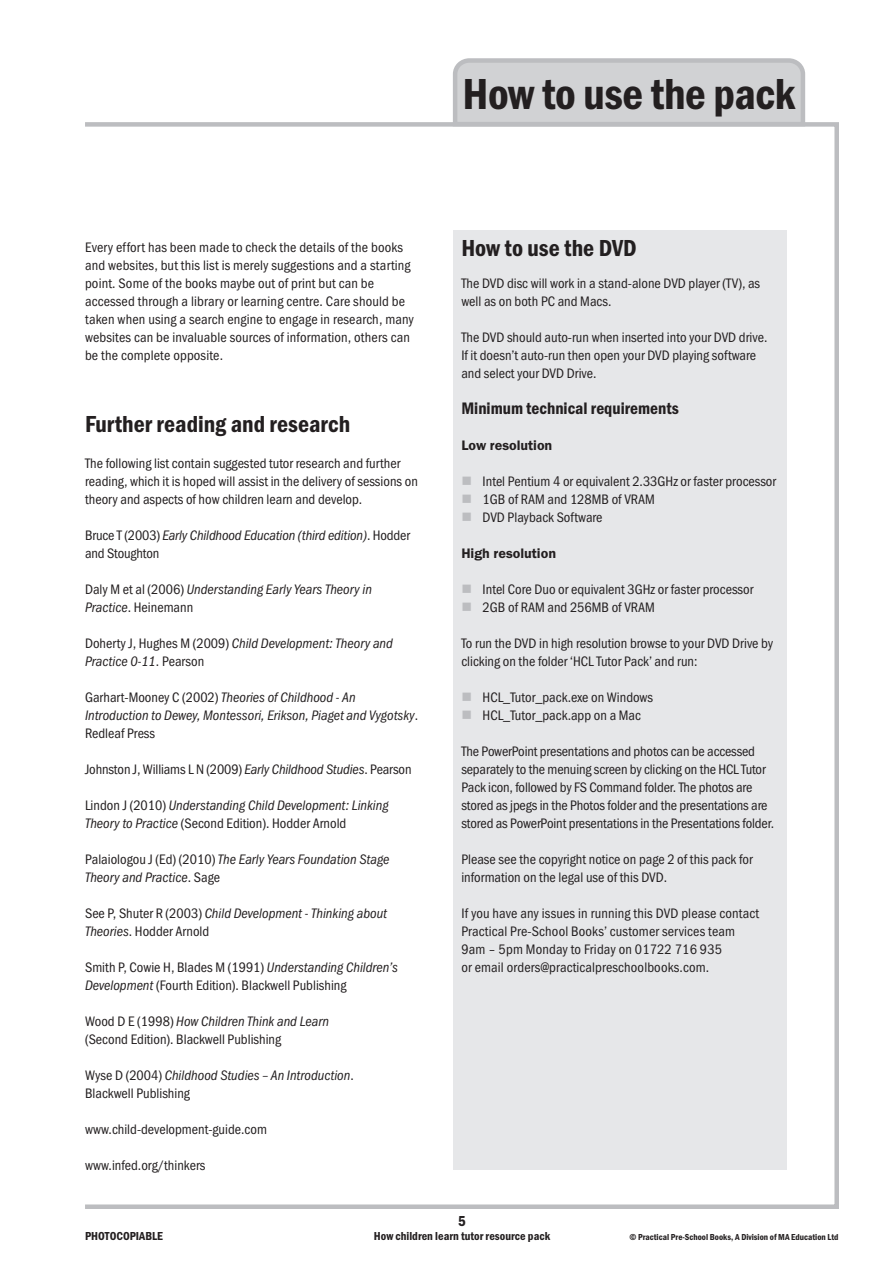
<style>
.page{position:relative;width:893px;height:1263px;background:#fff}
.page>*{position:absolute;margin:0;border:0;box-sizing:border-box;transform-origin:0 0}
.t1{font:45px "Franklin Got URWT Dem Con";letter-spacing:-.01em;color:#231f20}
.t2{font:24px "Franklin Got URWT Dem Con";color:#231f20}
.t3{font:17.25px "Franklin Got URWT Dem Con";color:#231f20}
.t4{font:15px "Franklin Got URWT Dem Con";color:#231f20}
.t5{font:14.25px/18px "Franklin Got URWT Boo Con";color:#231f20}
.t6{font:14.25px/18px "Franklin Got URWT Boo Con Ita";color:#231f20}
.t7{font:14.25px "Franklin Got URWT Dem";color:#231f20}
.t8{font:12px "Franklin Got URWT Dem Con";color:#231f20}
.t9{font:9px "Franklin Got URWT Dem Con";color:#231f20}
.s1{font-family:"Franklin Got URWT Boo Con"}
.s2{font-family:"Franklin Got URWT Boo Con Ita"}
.s3{color:#bcbdc0}
</style>
<div class="page">
<div style="left:83px;top:122px;width:756px;height:1087px;border:4px solid #bcbdc0"></div>
<svg style="left:451px;top:58px;width:357px;height:69px;background:#cecfd2"></svg>
<div style="left:453px;top:230px;width:334px;height:939px;background:#e6e7e9"></div>
<h1 class="t1" style="left:463px;top:68px;width:334px">How to use the pack</h1>
<p class="t5" style="left:85px;top:238px;width:330px">Every effort has been made to check the details of the books and websites, but this list is merely suggestions and a starting point. Some of the books maybe out of print but can be accessed through a library or learning centre. Care should be taken when using a search engine to engage in research, many websites can be invaluable sources of information, others can be the complete opposite.</p>
<h2 class="t2" style="left:85px;top:410px;width:267px">Further reading and research</h2>
<p class="t5" style="left:85px;top:454px;width:334px">The following list contain suggested tutor research and further reading, which it is hoped will assist in the delivery of sessions on theory and aspects of how children learn and develop.</p>
<p class="t6" style="left:85px;top:527px;width:327px"><span class="s1">Bruce T (2003)</span> Early Childhood Education (third edition)<span class="s1">. Hodder</span></p>
<p class="t5" style="left:85px;top:544px;width:76px">and Stoughton</p>
<p class="t6" style="left:85px;top:580px;width:288px"><span class="s1">Daly M et al (2006)</span> Understanding Early Years Theory in</p>
<p class="t5" style="left:85px;top:598px;width:110px"><span class="s2">Practice</span>. Heinemann</p>
<p class="t6" style="left:85px;top:634px;width:309px"><span class="s1">Doherty J, Hughes M (2009)</span> Child Development: Theory and<br>Practice 0-11<span class="s1">. Pearson</span></p>
<p class="t6" style="left:85px;top:688px;width:335px"><span class="s1">Garhart-Mooney C (2002)</span> Theories of Childhood - An<br>Introduction to Dewey, Montessori, Erikson, Piaget and Vygotsky<span class="s1">.</span></p>
<p class="t5" style="left:85px;top:724px;width:72px">Redleaf Press</p>
<p class="t5" style="left:85px;top:760px;width:328px">Johnston J, Williams L N (2009) <span class="s2">Early Childhood Studies</span>. Pearson</p>
<p class="t6" style="left:85px;top:796px;width:305px"><span class="s1">Lindon J (2010)</span> Understanding Child Development: Linking</p>
<p class="t5" style="left:85px;top:814px;width:263px"><span class="s2">Theory to Practice</span> (Second Edition). Hodder Arnold</p>
<p class="t6" style="left:85px;top:850px;width:306px"><span class="s1">Palaiologou J (Ed) (2010)</span> The Early Years Foundation Stage<br>Theory and Practice<span class="s1">. Sage</span></p>
<p class="t6" style="left:85px;top:904px;width:304px"><span class="s1">See P, Shuter R (2003)</span> Child Development - Thinking about</p>
<p class="t5" style="left:85px;top:922px;width:126px"><span class="s2">Theories</span>. Hodder Arnold</p>
<p class="t5" style="left:85px;top:958px;width:314px">Smith P, Cowie H, Blades M (1991) <span class="s2">Understanding Children’s<br>Development</span> (Fourth Edition). Blackwell Publishing</p>
<p class="t6" style="left:85px;top:1012px;width:245px"><span class="s1">Wood D E (1998)</span> How Children Think and Learn</p>
<p class="t5" style="left:85px;top:1030px;width:198px">(Second Edition). Blackwell Publishing</p>
<p class="t6" style="left:85px;top:1066px;width:270px"><span class="s1">Wyse D (2004)</span> Childhood Studies – An Introduction<span class="s1">.</span></p>
<p class="t5" style="left:85px;top:1084px;width:106px">Blackwell Publishing</p>
<p class="t5" style="left:85px;top:1120px;width:183px">www.child-development-guide.com</p>
<p class="t5" style="left:85px;top:1156px;width:122px">www.infed.org/thinkers</p>
<h2 class="t2" style="left:461px;top:234px;width:177px">How to use the DVD</h2>
<p class="t5" style="left:461px;top:274px;width:300px">The DVD disc will work in a stand-alone DVD player (TV), as well as on both PC and Macs.</p>
<p class="t5" style="left:461px;top:328px;width:308px">The DVD should auto-run when inserted into your DVD drive.<br>If it doesn’t auto-run then open your DVD playing software and select your DVD Drive.</p>
<p class="t3" style="left:461px;top:398px;width:219px">Minimum technical requirements</p>
<p class="t7" style="left:461px;top:437px;width:93px">Low resolution</p>
<p class="t5" style="left:461px;top:472px;width:316px"><span class="s3">■</span> Intel Pentium 4 or equivalent 2.33GHz or faster processor</p>
<p class="t5" style="left:461px;top:490px;width:195px"><span class="s3">■</span> 1GB of RAM and 128MB of VRAM</p>
<p class="t5" style="left:461px;top:508px;width:143px"><span class="s3">■</span> DVD Playback Software</p>
<p class="t7" style="left:461px;top:545px;width:96px">High resolution</p>
<p class="t5" style="left:461px;top:580px;width:293px"><span class="s3">■</span> Intel Core Duo or equivalent 3GHz or faster processor</p>
<p class="t5" style="left:461px;top:598px;width:195px"><span class="s3">■</span> 2GB of RAM and 256MB of VRAM</p>
<p class="t5" style="left:461px;top:634px;width:313px">To run the DVD in high resolution browse to your DVD Drive by clicking on the folder ‘HCL Tutor Pack’ and run:</p>
<p class="t5" style="left:461px;top:688px;width:193px"><span class="s3">■</span> HCL_Tutor_pack.exe on Windows</p>
<p class="t5" style="left:461px;top:706px;width:181px"><span class="s3">■</span> HCL_Tutor_pack.app on a Mac</p>
<p class="t5" style="left:461px;top:742px;width:314px">The PowerPoint presentations and photos can be accessed separately to the menuing screen by clicking on the HCL Tutor Pack icon, followed by FS Command folder. The photos are stored as jpegs in the Photos folder and the presentations are stored as PowerPoint presentations in the Presentations folder.</p>
<p class="t5" style="left:461px;top:850px;width:293px">Please see the copyright notice on page 2 of this pack for information on the legal use of this DVD.</p>
<p class="t5" style="left:461px;top:904px;width:299px">If you have any issues in running this DVD please contact Practical Pre-School Books’ customer services team 9am – 5pm Monday to Friday on 01722 716 935<br>or email orders@practicalpreschoolbooks.com.</p>
<p class="t4" style="left:458px;top:1212px;width:9px">5</p>
<p class="t8" style="left:85px;top:1229px;width:79px">PHOTOCOPIABLE</p>
<p class="t8" style="left:374px;top:1229px;width:178px">How children learn tutor resource pack</p>
<p class="t9" style="left:629px;top:1232px;width:210px">© Practical Pre-School Books, A Division of MA Education Ltd</p>
</div>
